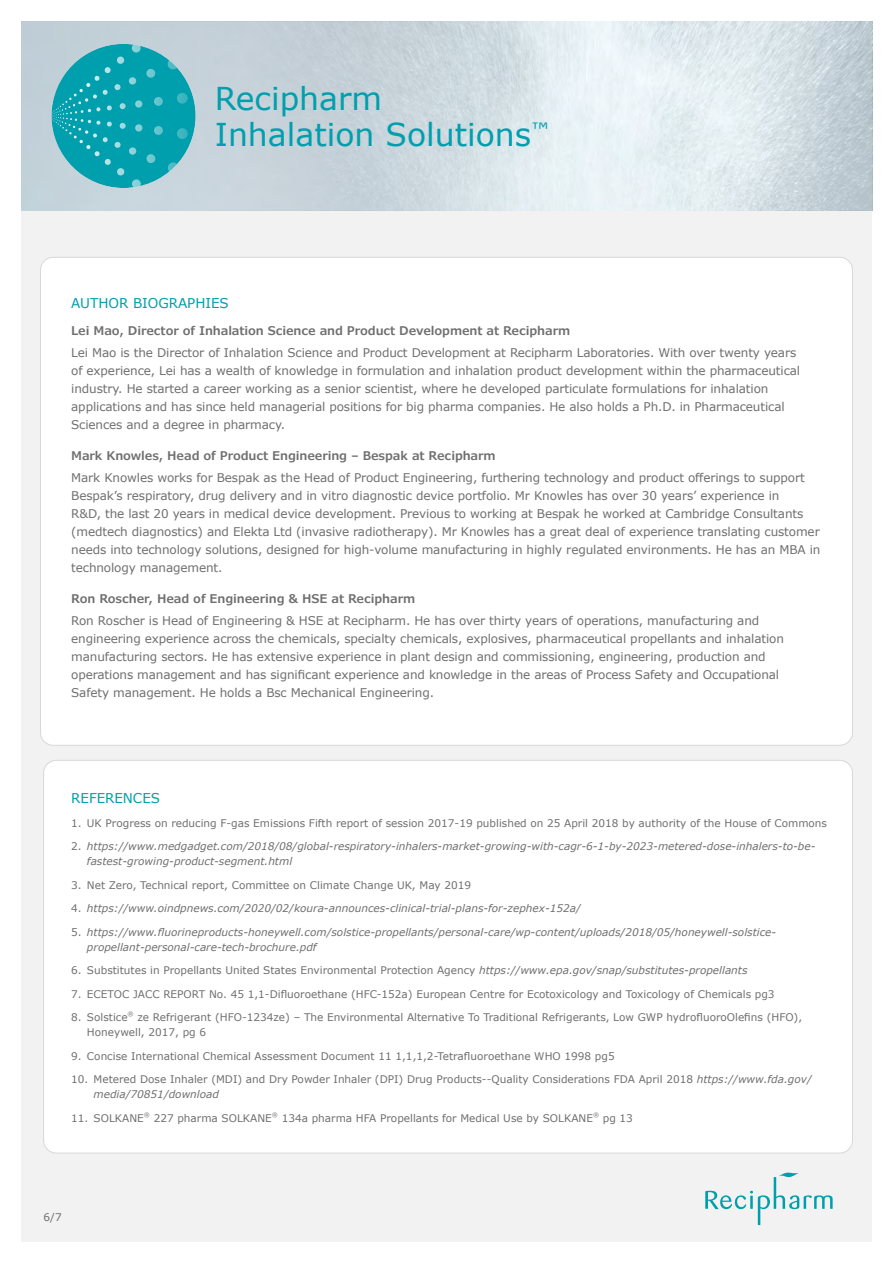
<style>
.page{position:relative;width:893px;height:1263px;background:#fff}
.page>*{position:absolute;margin:0;border:0;box-sizing:border-box;transform-origin:0 0}
.t1{font:31.5px/36px "Verdana";color:#009fad}
.t2{font:13.5px "Verdana";letter-spacing:-.005em;color:#009fad}
.t3{font:12px/18px "Verdana";letter-spacing:-.01em;color:#706f6f}
.t4{font:600 12px "Verdana Pro";letter-spacing:-.01em;color:#706f6f}
.t5{font:10.5px/15px "Verdana";color:#706f6f}
.t6{font:italic 10.5px/15px "Verdana";color:#706f6f}
.t7{font:6.15px "Verdana";color:#706f6f}
.s1{font-style:normal}
.s2{font-style:italic}
</style>
<div class="page">
<div style="left:21px;top:45px;width:851px;height:1197px;background:#f2f2f2"></div>
<svg style="left:21px;top:21px;width:744px;height:190px"></svg>
<svg style="left:194px;top:171px;width:2px;height:15px"></svg>
<svg style="left:194px;top:45px;width:2px;height:15px"></svg>
<svg style="left:51px;top:45px;width:137px;height:142px;background:#2eacb8"></svg>
<svg style="left:634px;top:21px;width:238px;height:190px"></svg>
<svg style="left:705px;top:1172px;width:128px;height:53px"></svg>
<div style="left:44px;top:760px;width:808px;height:393px;background:#fff;border-radius:13px"></div>
<div style="left:40px;top:257px;width:812px;height:488px;background:#fff;border-radius:13px"></div>
<h1 class="t1" style="left:215px;top:81px;width:336px">Recipharm<br>Inhalation Solutions<sup>™</sup></h1>
<p class="t2" style="left:71px;top:295px;width:159px">AUTHOR BIOGRAPHIES</p>
<p class="t4" style="left:71px;top:322px;width:500px">Lei Mao, Director of Inhalation Science and Product Development at Recipharm</p>
<p class="t3" style="left:71px;top:344px;width:730px">Lei Mao is the Director of Inhalation Science and Product Development at Recipharm Laboratories. With over twenty years of experience, Lei has a wealth of knowledge in formulation and inhalation product development within the pharmaceutical industry. He started a career working as a senior scientist, where he developed particulate formulations for inhalation applications and has since held managerial positions for big pharma companies. He also holds a Ph.D. in Pharmaceutical Sciences and a degree in pharmacy.</p>
<p class="t4" style="left:71px;top:447px;width:426px">Mark Knowles, Head of Product Engineering – Bespak at Recipharm</p>
<p class="t3" style="left:71px;top:469px;width:751px">Mark Knowles works for Bespak as the Head of Product Engineering, furthering technology and product offerings to support Bespak’s respiratory, drug delivery and in vitro diagnostic device portfolio. Mr Knowles has over 30 years’ experience in<br>R&amp;D, the last 20 years in medical device development. Previous to working at Bespak he worked at Cambridge Consultants (medtech diagnostics) and Elekta Ltd (invasive radiotherapy). Mr Knowles has a great deal of experience translating customer needs into technology solutions, designed for high-volume manufacturing in highly regulated environments. He has an MBA in technology management.</p>
<p class="t4" style="left:71px;top:590px;width:345px">Ron Roscher, Head of Engineering &amp; HSE at Recipharm</p>
<p class="t3" style="left:71px;top:612px;width:714px">Ron Roscher is Head of Engineering &amp; HSE at Recipharm. He has over thirty years of operations, manufacturing and engineering experience across the chemicals, specialty chemicals, explosives, pharmaceutical propellants and inhalation manufacturing sectors. He has extensive experience in plant design and commissioning, engineering, production and operations management and has significant experience and knowledge in the areas of Process Safety and Occupational Safety management. He holds a Bsc Mechanical Engineering.</p>
<p class="t2" style="left:71px;top:790px;width:90px">REFERENCES</p>
<p class="t5" style="left:71px;top:816px;width:757px">1. UK Progress on reducing F-gas Emissions Fifth report of session 2017-19 published on 25 April 2018 by authority of the House of Commons</p>
<p class="t6" style="left:87px;top:839px;width:730px;text-indent:-16px"><span class="s1">2.</span> https://www.medgadget.com/2018/08/global-respiratory-inhalers-market-growing-with-cagr-6-1-by-2023-metered-dose-inhalers-to-be&shy;fastest-growing-product-segment.html</p>
<p class="t5" style="left:71px;top:878px;width:401px">3. Net Zero, Technical report, Committee on Climate Change UK, May 2019</p>
<p class="t6" style="left:71px;top:901px;width:511px"><span class="s1">4.</span> https://www.oindpnews.com/2020/02/koura-announces-clinical-trial-plans-for-zephex-152a/</p>
<p class="t6" style="left:87px;top:925px;width:691px;text-indent:-16px"><span class="s1">5.</span> https://www.fluorineproducts-honeywell.com/solstice-propellants/personal-care/wp-content/uploads/2018/05/honeywell-solstice&shy;propellant-personal-care-tech-brochure.pdf</p>
<p class="t5" style="left:71px;top:963px;width:678px">6. Substitutes in Propellants United States Environmental Protection Agency <span class="s2">https://www.epa.gov/snap/substitutes-propellants</span></p>
<p class="t5" style="left:71px;top:987px;width:705px">7. ECETOC JACC REPORT No. 45 1,1-Difluoroethane (HFC-152a) European Centre for Ecotoxicology and Toxicology of Chemicals pg3</p>
<p class="t5" style="left:71px;top:1010px;width:58px">8. Solstice</p>
<p class="t7" style="left:128px;top:1010px;width:8px">®</p>
<p class="t5" style="left:87px;top:1010px;width:717px;text-indent:50px">ze Refrigerant (HFO-1234ze) – The Environmental Alternative To Traditional Refrigerants, Low GWP hydrofluoroOlefins (HFO),<br>Honeywell, 2017, pg 6</p>
<p class="t5" style="left:71px;top:1049px;width:545px">9. Concise International Chemical Assessment Document 11 1,1,1,2-Tetrafluoroethane WHO 1998 pg5</p>
<p class="t5" style="left:94px;top:1072px;width:720px;text-indent:-22px">10. Metered Dose Inhaler (MDI) and Dry Powder Inhaler (DPI) Drug Products--Quality Considerations FDA April 2018 <span class="s2">https://www.fda.gov/ media/70851/download</span></p>
<p class="t5" style="left:71px;top:1111px;width:74px">11. SOLKANE</p>
<p class="t7" style="left:144px;top:1111px;width:8px">®</p>
<p class="t5" style="left:154px;top:1111px;width:120px">227 pharma SOLKANE</p>
<p class="t7" style="left:272px;top:1111px;width:8px">®</p>
<p class="t5" style="left:282px;top:1111px;width:313px">134a pharma HFA Propellants for Medical Use by SOLKANE</p>
<p class="t7" style="left:593px;top:1111px;width:8px">®</p>
<p class="t5" style="left:603px;top:1111px;width:32px">pg 13</p>
<p class="t5" style="left:44px;top:1210px;width:20px">6/7</p>
</div>
